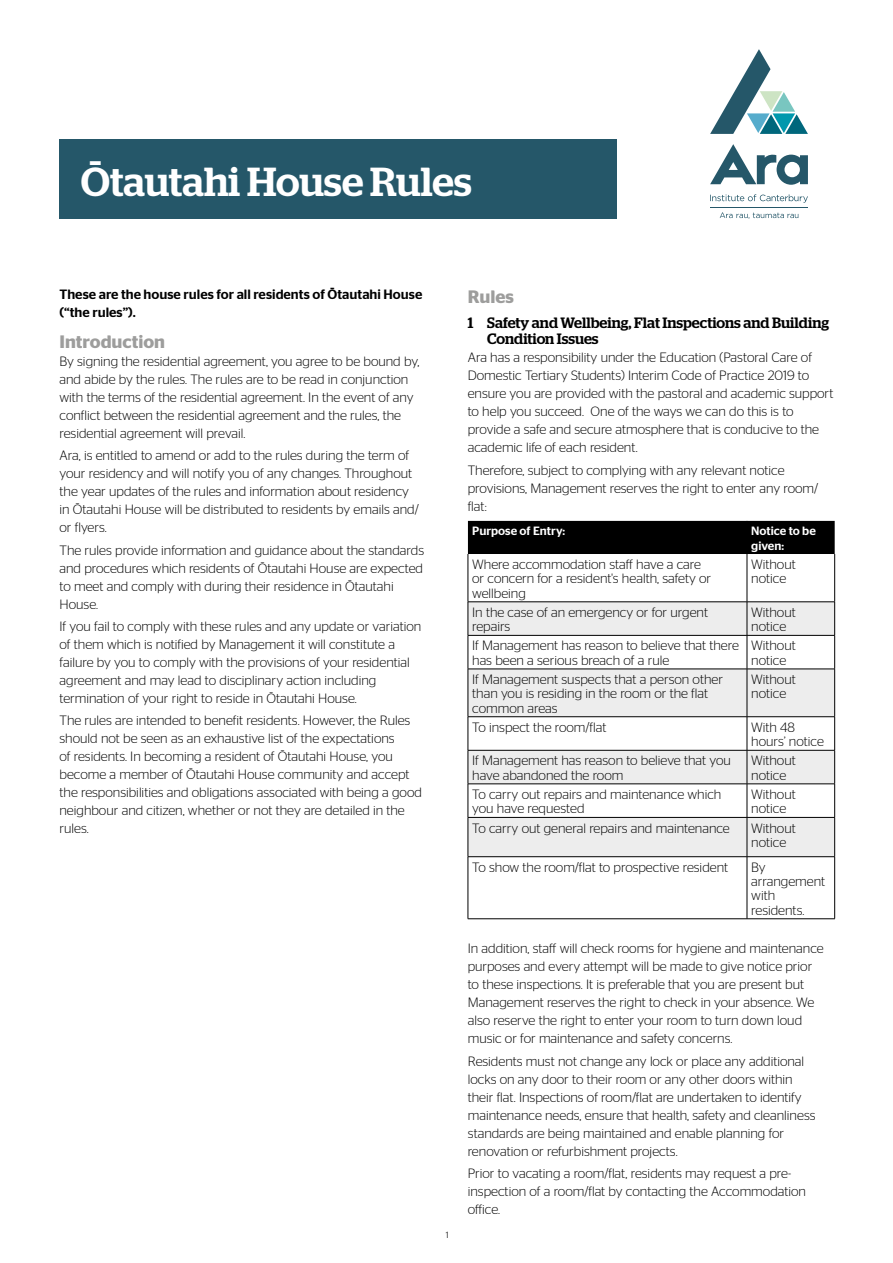
<style>
.page{position:relative;width:893px;height:1263px;background:#fff}
.page>*{position:absolute;margin:0;border:0;box-sizing:border-box;transform-origin:0 0}
.t1{font:500 40.5px "Stag";color:#fff}
.t2{font:600 18px "Stag Sans";color:#9d9d9c}
.t3{font:500 15px/16.5px "Stag";color:#000}
.t4{font:300 13.5px/18px "Stag Sans";color:#000}
.t5{font:500 13.5px/18px "Stag Sans";color:#000}
.t6{font:500 12px/15px "Stag Sans";color:#fff}
.t7{font:9px "Stag Sans";color:#575756}
</style>
<div class="page">
<div style="left:468px;top:521px;width:367px;height:33px;background:#000"></div>
<div style="left:469px;top:602px;width:365px;height:254px;background:#ededed"></div>
<svg style="left:469px;top:636px;width:365px;height:181px"></svg>
<hr style="left:747px;top:521px;width:1px;height:33px;background:#000">
<hr style="left:468px;top:554px;width:1px;height:48px;background:#000">
<hr style="left:747px;top:554px;width:1px;height:48px;background:#000">
<hr style="left:834px;top:554px;width:1px;height:48px;background:#000">
<hr style="left:468px;top:601px;width:279px;height:1px;background:#000">
<hr style="left:468px;top:602px;width:1px;height:33px;background:#000">
<hr style="left:747px;top:601px;width:88px;height:1px;background:#000">
<hr style="left:747px;top:602px;width:1px;height:33px;background:#000">
<hr style="left:834px;top:602px;width:1px;height:33px;background:#000">
<hr style="left:468px;top:635px;width:279px;height:1px;background:#000">
<hr style="left:468px;top:635px;width:1px;height:34px;background:#000">
<hr style="left:747px;top:635px;width:88px;height:1px;background:#000">
<hr style="left:747px;top:635px;width:1px;height:34px;background:#000">
<hr style="left:834px;top:635px;width:1px;height:34px;background:#000">
<hr style="left:468px;top:669px;width:279px;height:1px;background:#000">
<hr style="left:468px;top:669px;width:1px;height:47px;background:#000">
<hr style="left:747px;top:669px;width:88px;height:1px;background:#000">
<hr style="left:747px;top:669px;width:1px;height:47px;background:#000">
<hr style="left:834px;top:669px;width:1px;height:47px;background:#000">
<hr style="left:468px;top:716px;width:279px;height:1px;background:#000">
<hr style="left:468px;top:717px;width:1px;height:33px;background:#000">
<hr style="left:747px;top:716px;width:88px;height:1px;background:#000">
<hr style="left:747px;top:717px;width:1px;height:33px;background:#000">
<hr style="left:834px;top:717px;width:1px;height:33px;background:#000">
<hr style="left:468px;top:750px;width:279px;height:1px;background:#000">
<hr style="left:468px;top:750px;width:1px;height:34px;background:#000">
<hr style="left:747px;top:750px;width:88px;height:1px;background:#000">
<hr style="left:747px;top:750px;width:1px;height:34px;background:#000">
<hr style="left:834px;top:750px;width:1px;height:34px;background:#000">
<hr style="left:468px;top:784px;width:279px;height:1px;background:#000">
<hr style="left:468px;top:784px;width:1px;height:33px;background:#000">
<hr style="left:747px;top:784px;width:88px;height:1px;background:#000">
<hr style="left:747px;top:784px;width:1px;height:33px;background:#000">
<hr style="left:834px;top:784px;width:1px;height:33px;background:#000">
<hr style="left:468px;top:817px;width:279px;height:1px;background:#000">
<hr style="left:468px;top:818px;width:1px;height:38px;background:#000">
<hr style="left:747px;top:817px;width:88px;height:1px;background:#000">
<hr style="left:747px;top:818px;width:1px;height:38px;background:#000">
<hr style="left:834px;top:818px;width:1px;height:38px;background:#000">
<hr style="left:468px;top:856px;width:279px;height:1px;background:#000">
<hr style="left:468px;top:857px;width:1px;height:61px;background:#000">
<hr style="left:747px;top:856px;width:88px;height:1px;background:#000">
<hr style="left:747px;top:857px;width:1px;height:61px;background:#000">
<hr style="left:834px;top:857px;width:1px;height:61px;background:#000">
<hr style="left:468px;top:918px;width:279px;height:1px;background:#000">
<hr style="left:747px;top:918px;width:88px;height:1px;background:#000">
<div style="left:60px;top:140px;width:557px;height:79px;background:#255769"></div>
<svg style="left:710px;top:49px;width:98px;height:85px"></svg>
<svg style="left:710px;top:194px;width:98px;height:9px"></svg>
<svg style="left:720px;top:212px;width:78px;height:7px"></svg>
<svg style="left:710px;top:144px;width:98px;height:41px"></svg>
<hr style="left:710px;top:207px;width:98px;height:1px;background:#255769">
<h1 class="t1" style="left:81px;top:157px;width:392px">Ōtautahi House Rules</h1>
<p class="t5" style="left:60px;top:285px;width:364px">These are the house rules for all residents of Ōtautahi House (“the rules”).</p>
<h2 class="t2" style="left:60px;top:331px;width:107px">Introduction</h2>
<p class="t4" style="left:60px;top:352px;width:361px">By signing the residential agreement, you agree to be bound by, and abide by the rules. The rules are to be read in conjunction with the terms of the residential agreement. In the event of any conflict between the residential agreement and the rules, the residential agreement will prevail.</p>
<p class="t4" style="left:60px;top:446px;width:361px">Ara, is entitled to amend or add to the rules during the term of your residency and will notify you of any changes. Throughout the year updates of the rules and information about residency in Ōtautahi House will be distributed to residents by emails and/ or flyers.</p>
<p class="t4" style="left:60px;top:541px;width:366px">The rules provide information and guidance about the standards and procedures which residents of Ōtautahi House are expected to meet and comply with during their residence in Ōtautahi House.</p>
<p class="t4" style="left:60px;top:617px;width:363px">If you fail to comply with these rules and any update or variation of them which is notified by Management it will constitute a failure by you to comply with the provisions of your residential agreement and may lead to disciplinary action including termination of your right to reside in Ōtautahi House.</p>
<p class="t4" style="left:60px;top:711px;width:364px">The rules are intended to benefit residents. However, the Rules should not be seen as an exhaustive list of the expectations<br>of residents. In becoming a resident of Ōtautahi House, you become a member of Ōtautahi House community and accept the responsibilities and obligations associated with being a good neighbour and citizen, whether or not they are detailed in the rules.</p>
<p class="t7" style="left:446px;top:1230px;width:5px">1</p>
<h2 class="t2" style="left:468px;top:286px;width:48px">Rules</h2>
<p class="t3" style="left:487px;top:314px;width:343px;text-indent:-20px">1 Safety and Wellbeing, Flat Inspections and Building<br>Condition Issues</p>
<p class="t4" style="left:468px;top:348px;width:367px">Ara has a responsibility under the Education (Pastoral Care of Domestic Tertiary Students) Interim Code of Practice 2019 to ensure you are provided with the pastoral and academic support to help you succeed. One of the ways we can do this is to provide a safe and secure atmosphere that is conducive to the academic life of each resident.</p>
<p class="t4" style="left:468px;top:461px;width:352px">Therefore, subject to complying with any relevant notice provisions, Management reserves the right to enter any room/ flat:</p>
<p class="t6" style="left:472px;top:523px;width:94px">Purpose of Entry:</p>
<p class="t6" style="left:751px;top:523px;width:66px">Notice to be given:</p>
<p class="t4" style="left:472px;top:557px;width:240px;line-height:14.2px">Where accommodation staff have a care or concern for a resident's health, safety or wellbeing</p>
<p class="t4" style="left:751px;top:557px;width:46px;line-height:14.2px">Without notice</p>
<p class="t4" style="left:472px;top:605px;width:237px;line-height:14.2px">In the case of an emergency or for urgent repairs</p>
<p class="t4" style="left:751px;top:605px;width:46px;line-height:14.2px">Without notice</p>
<p class="t4" style="left:472px;top:638px;width:268px;line-height:14.2px">If Management has reason to believe that there has been a serious breach of a rule</p>
<p class="t4" style="left:751px;top:638px;width:46px;line-height:14.2px">Without notice</p>
<p class="t4" style="left:472px;top:672px;width:252px;line-height:14.2px">If Management suspects that a person other than you is residing in the room or the flat common areas</p>
<p class="t4" style="left:751px;top:672px;width:46px;line-height:14.2px">Without notice</p>
<p class="t4" style="left:472px;top:718px;width:136px">To inspect the room/flat</p>
<p class="t4" style="left:751px;top:720px;width:74px;line-height:14.2px">With 48 hours’ notice</p>
<p class="t4" style="left:472px;top:753px;width:260px;line-height:14.2px">If Management has reason to believe that you have abandoned the room</p>
<p class="t4" style="left:751px;top:753px;width:46px;line-height:14.2px">Without notice</p>
<p class="t4" style="left:472px;top:787px;width:251px;line-height:14.2px">To carry out repairs and maintenance which you have requested</p>
<p class="t4" style="left:751px;top:787px;width:46px;line-height:14.2px">Without notice</p>
<p class="t4" style="left:472px;top:819px;width:259px">To carry out general repairs and maintenance</p>
<p class="t4" style="left:751px;top:820px;width:46px;line-height:14.2px">Without notice</p>
<p class="t4" style="left:472px;top:858px;width:257px">To show the room/flat to prospective resident</p>
<p class="t4" style="left:751px;top:860px;width:75px;line-height:14.2px">By arrangement with residents.</p>
<p class="t4" style="left:468px;top:939px;width:357px">In addition, staff will check rooms for hygiene and maintenance purposes and every attempt will be made to give notice prior to these inspections. It is preferable that you are present but Management reserves the right to check in your absence. We also reserve the right to enter your room to turn down loud music or for maintenance and safety concerns.</p>
<p class="t4" style="left:468px;top:1052px;width:349px">Residents must not change any lock or place any additional locks on any door to their room or any other doors within their flat. Inspections of room/flat are undertaken to identify maintenance needs, ensure that health, safety and cleanliness standards are being maintained and enable planning for renovation or refurbishment projects.</p>
<p class="t4" style="left:468px;top:1164px;width:340px">Prior to vacating a room/flat, residents may request a pre&shy;inspection of a room/flat by contacting the Accommodation office.</p>
</div>
